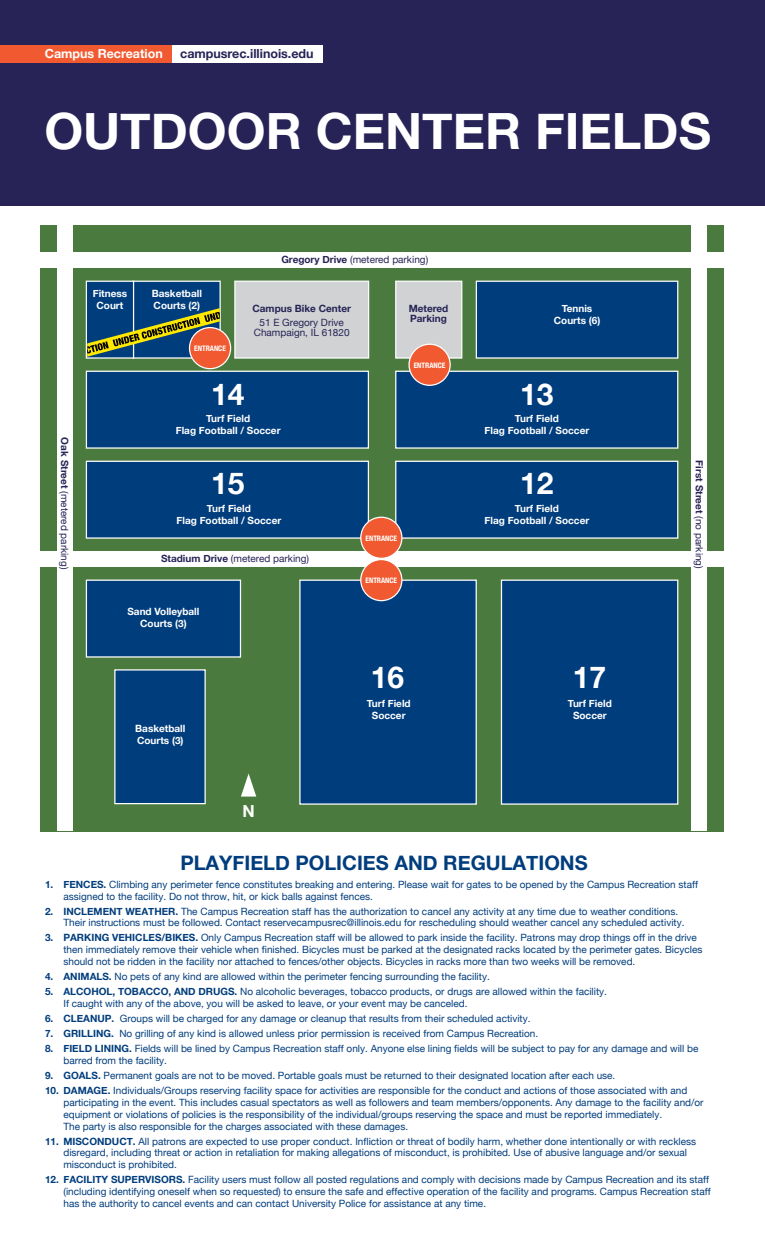
<style>
.page{position:relative;width:765px;height:1260px;background:#fff}
.page>*{position:absolute;margin:0;border:0;box-sizing:border-box;transform-origin:0 0}
.t1{font:700 50px "Helvetica Neue";color:#fff}
.t2{font:700 30px "Helvetica Neue";color:#fff}
.t3{font:700 20px "Helvetica Neue";color:#003d7d}
.t4{font:700 16.62px "Helvetica Neue";color:#fff}
.t5{font:700 12.5px "Helvetica Neue";color:#272356}
.t6{font:700 12.5px "Helvetica Neue";color:#fff}
.t7{font:10px/11.9px "Helvetica Neue";color:#003d7d}
.t8{font:700 10px/12px "Helvetica Neue";color:#fff;text-align:center}
.t9{font:10px/10px "Helvetica Neue";color:#272356;text-align:center}
.t10{font:700 10px/10px "Helvetica Neue";color:#272356}
.t11{font:700 condensed 7.5px "Helvetica Neue";color:#fff}
.s1{font-weight:700}
.s2{font-weight:400}
</style>
<div class="page">
<div style="left:0;top:0;width:765px;height:205px;background:#272356"></div>
<div style="left:164px;top:45px;width:159px;height:18px;background:#fff"></div>
<div style="left:0;top:45px;width:172px;height:18px;background:#f15a31"></div>
<div style="left:40px;top:225px;width:683px;height:606px;background:#4a7a3e"></div>
<div style="left:395px;top:281px;width:67px;height:78px;background:#d0d2d3;border:1px solid #fff"></div>
<div style="left:234px;top:281px;width:135px;height:78px;background:#d0d2d3;border:1px solid #fff"></div>
<div style="left:133px;top:281px;width:88px;height:78px;background:#003d7d;border:1px solid #fff"></div>
<div style="left:86px;top:281px;width:48px;height:78px;background:#003d7d;border:1px solid #fff"></div>
<div style="left:114px;top:669px;width:92px;height:135px;background:#003d7d;border:1px solid #fff"></div>
<div style="left:299px;top:580px;width:178px;height:225px;background:#003d7d;border:1px solid #fff"></div>
<div style="left:501px;top:580px;width:177px;height:225px;background:#003d7d;border:1px solid #fff"></div>
<div style="left:86px;top:580px;width:155px;height:78px;background:#003d7d;border:1px solid #fff"></div>
<div style="left:692px;top:225px;width:15px;height:605px;background:#fff"></div>
<div style="left:40px;top:252px;width:685px;height:16px;background:#fff"></div>
<div style="left:40px;top:551px;width:685px;height:16px;background:#fff"></div>
<svg style="left:475px;top:614px;width:2px;height:15px"></svg>
<div style="left:395px;top:371px;width:283px;height:78px;background:#003d7d;border:1px solid #fff"></div>
<div style="left:395px;top:461px;width:283px;height:78px;background:#003d7d;border:1px solid #fff"></div>
<div style="left:86px;top:371px;width:283px;height:78px;background:#003d7d;border:1px solid #fff"></div>
<div style="left:86px;top:461px;width:283px;height:78px;background:#003d7d;border:1px solid #fff"></div>
<svg style="left:241px;top:773px;width:15px;height:24px"></svg>
<div style="left:57px;top:225px;width:15px;height:605px;background:#fff"></div>
<div style="left:476px;top:281px;width:202px;height:78px;background:#003d7d;border:1px solid #fff"></div>
<div style="left:189px;top:327px;width:42px;height:42px;background:#f15a31;border:1px solid #fff;border-radius:50%"></div>
<div style="left:408px;top:344px;width:43px;height:42px;background:#f15a31;border:1px solid #fff;border-radius:50%"></div>
<div style="left:360px;top:517px;width:43px;height:42px;background:#f15a31;border:1px solid #fff;border-radius:50%"></div>
<div style="left:360px;top:559px;width:43px;height:42px;background:#f15a31;border:1px solid #fff;border-radius:50%"></div>
<svg style="left:87px;top:308px;width:133px;height:49px"></svg>
<p class="t6" style="left:45px;top:44px;width:120px">Campus Recreation</p>
<p class="t5" style="left:180px;top:44px;width:135px">campusrec.illinois.edu</p>
<h1 class="t1" style="left:44px;top:92px;width:668px">OUTDOOR CENTER FIELDS</h1>
<p class="t9" style="left:69px;top:437px;width:133px;rotate:90deg"><span class="s1">Oak Street</span> (metered parking)</p>
<p class="t9" style="left:281px;top:255px;width:148px"><span class="s1">Gregory Drive</span> (metered parking)</p>
<p class="t8" style="left:93px;top:288px;width:36px">Fitness<br>Court</p>
<p class="t8" style="left:152px;top:288px;width:52px;text-align:left">Basketball<br>Courts (2)</p>
<p class="t11" style="left:194px;top:342px;width:33px">ENTRANCE</p>
<p class="t10" style="left:252px;top:304px;width:100px">Campus Bike Center</p>
<p class="t9" style="left:254px;top:318px;width:97px">51 E Gregory Drive<br>Champaign, IL 61820</p>
<h2 class="t2" style="left:211px;top:371px;width:35px">14</h2>
<p class="t10" style="left:409px;top:304px;width:41px">Metered<br>Parking</p>
<p class="t11" style="left:414px;top:359px;width:33px">ENTRANCE</p>
<p class="t8" style="left:176px;top:413px;width:106px">Turf Field<br>Flag Football / Soccer</p>
<h2 class="t2" style="left:211px;top:460px;width:35px">15</h2>
<p class="t8" style="left:177px;top:503px;width:106px">Turf Field<br>Flag Football / Soccer</p>
<p class="t9" style="left:161px;top:555px;width:149px"><span class="s1">Stadium Drive</span> (metered parking)</p>
<p class="t8" style="left:127px;top:606px;width:74px">Sand Volleyball<br>Courts (3)</p>
<p class="t11" style="left:365px;top:532px;width:33px">ENTRANCE</p>
<p class="t11" style="left:365px;top:574px;width:33px">ENTRANCE</p>
<p class="t8" style="left:554px;top:303px;width:48px">Tennis<br>Courts (6)</p>
<h2 class="t2" style="left:520px;top:371px;width:35px">13</h2>
<p class="t8" style="left:485px;top:413px;width:106px">Turf Field<br>Flag Football / Soccer</p>
<h2 class="t2" style="left:520px;top:460px;width:35px">12</h2>
<p class="t8" style="left:485px;top:503px;width:106px">Turf Field<br>Flag Football / Soccer</p>
<h2 class="t2" style="left:371px;top:654px;width:35px">16</h2>
<h2 class="t2" style="left:573px;top:654px;width:35px">17</h2>
<p class="t8" style="left:135px;top:722px;width:52px;text-align:left">Basketball<br>Courts (3)</p>
<h3 class="t4" style="left:242px;top:798px;width:14px">N</h3>
<p class="t8" style="left:367px;top:698px;width:46px">Turf Field<br>Soccer</p>
<p class="t8" style="left:568px;top:698px;width:46px">Turf Field<br>Soccer</p>
<p class="t10" style="left:704px;top:460px;width:110px;rotate:90deg">First Street <span class="s2">(no parking)</span></p>
<h3 class="t3" style="left:180px;top:847px;width:409px">PLAYFIELD POLICIES AND REGULATIONS</h3>
<p class="t7" style="left:63px;top:879px;width:636px;text-indent:-18px"><span class="s1">1. FENCES.</span> Climbing any perimeter fence constitutes breaking and entering. Please wait for gates to be opened by the Campus Recreation staff assigned to the facility. Do not throw, hit, or kick balls against fences.</p>
<p class="t7" style="left:63px;top:906px;width:623px;text-indent:-18px"><span class="s1">2. INCLEMENT WEATHER.</span> The Campus Recreation staff has the authorization to cancel any activity at any time due to weather conditions.<br>Their instructions must be followed. Contact reservecampusrec@illinois.edu for rescheduling should weather cancel any scheduled activity.</p>
<p class="t7" style="left:63px;top:933px;width:641px;text-indent:-18px"><span class="s1">3. PARKING VEHICLES/BIKES.</span> Only Campus Recreation staff will be allowed to park inside the facility. Patrons may drop things off in the drive then immediately remove their vehicle when finished. Bicycles must be parked at the designated racks located by the perimeter gates. Bicycles should not be ridden in the facility nor attached to fences/other objects. Bicycles in racks more than two weeks will be removed.</p>
<p class="t7" style="left:45px;top:971px;width:446px"><span class="s1">4. ANIMALS.</span> No pets of any kind are allowed within the perimeter fencing surrounding the facility.</p>
<p class="t7" style="left:63px;top:986px;width:545px;text-indent:-18px"><span class="s1">5. ALCOHOL, TOBACCO, AND DRUGS.</span> No alcoholic beverages, tobacco products, or drugs are allowed within the facility.<br>If caught with any of the above, you will be asked to leave, or your event may be canceled.</p>
<p class="t7" style="left:45px;top:1013px;width:487px"><span class="s1">6. CLEANUP.</span> Groups will be charged for any damage or cleanup that results from their scheduled activity.</p>
<p class="t7" style="left:45px;top:1028px;width:495px"><span class="s1">7. GRILLING.</span> No grilling of any kind is allowed unless prior permission is received from Campus Recreation.</p>
<p class="t7" style="left:63px;top:1043px;width:637px;text-indent:-18px"><span class="s1">8. FIELD LINING.</span> Fields will be lined by Campus Recreation staff only. Anyone else lining fields will be subject to pay for any damage and will be barred from the facility.</p>
<p class="t7" style="left:45px;top:1070px;width:572px"><span class="s1">9. GOALS.</span> Permanent goals are not to be moved. Portable goals must be returned to their designated location after each use.</p>
<p class="t7" style="left:63px;top:1085px;width:642px;text-indent:-18px"><span class="s1">10. DAMAGE.</span> Individuals/Groups reserving facility space for activities are responsible for the conduct and actions of those associated with and participating in the event. This includes casual spectators as well as followers and team members/opponents. Any damage to the facility and/or equipment or violations of policies is the responsibility of the individual/groups reserving the space and must be reported immediately.<br>The party is also responsible for the charges associated with these damages.</p>
<p class="t7" style="left:63px;top:1136px;width:634px;text-indent:-18px"><span class="s1">11. MISCONDUCT.</span> All patrons are expected to use proper conduct. Infliction or threat of bodily harm, whether done intentionally or with reckless disregard, including threat or action in retaliation for making allegations of misconduct, is prohibited. Use of abusive language and/or sexual misconduct is prohibited.</p>
<p class="t7" style="left:63px;top:1174px;width:649px;text-indent:-18px"><span class="s1">12. FACILITY SUPERVISORS.</span> Facility users must follow all posted regulations and comply with decisions made by Campus Recreation and its staff (including identifying oneself when so requested) to ensure the safe and effective operation of the facility and programs. Campus Recreation staff has the authority to cancel events and can contact University Police for assistance at any time.</p>
</div>
